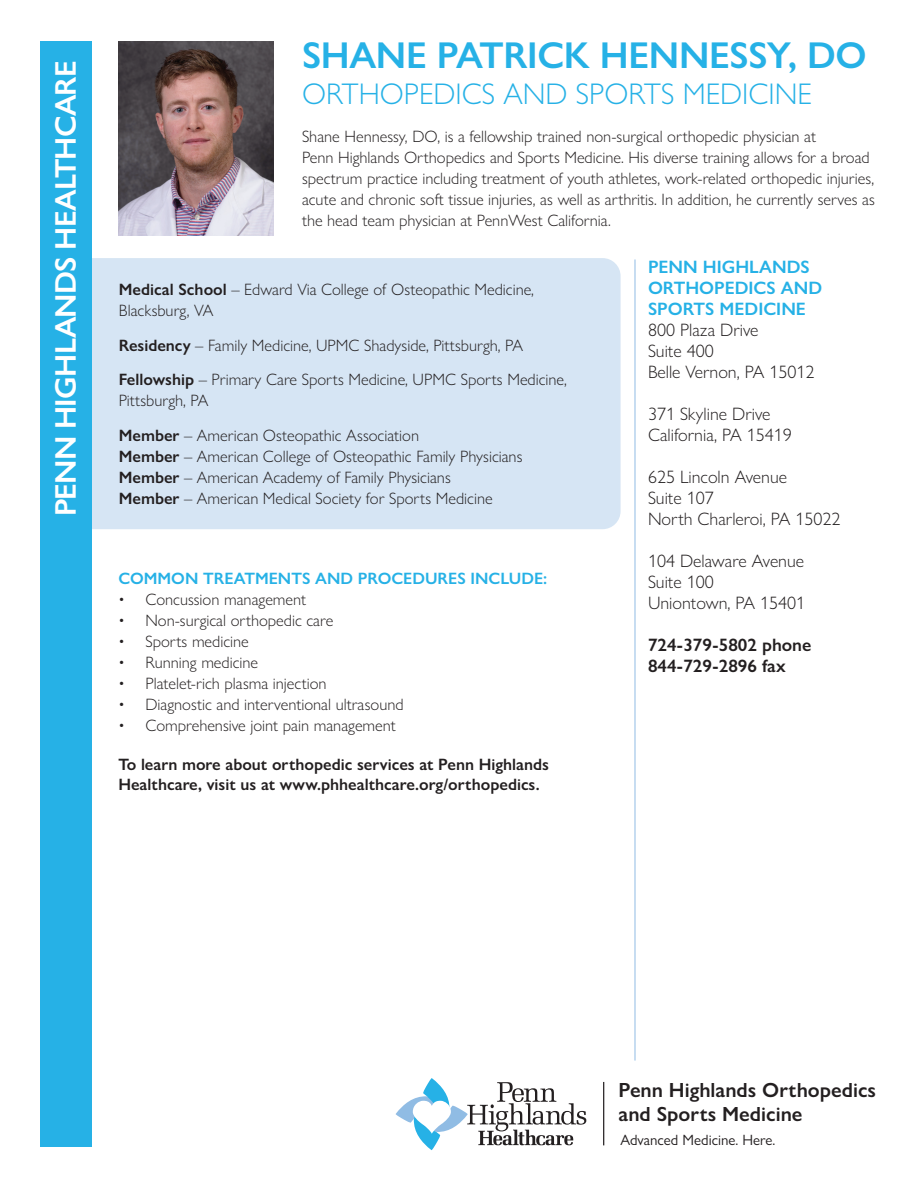
<style>
.page{position:relative;width:918px;height:1188px;background:#fff}
.page>*{position:absolute;margin:0;border:0;box-sizing:border-box;transform-origin:0 0}
.t1{font:600 37.5px "Gill Sans Nova";letter-spacing:-.01em;color:#26b1e6}
.t2{font:300 30px "Gill Sans Nova";color:#26b1e6}
.t3{font:600 30px "Gill Sans Nova";letter-spacing:-.025em;color:#fff}
.t4{font:600 20.55px "Gill Sans Nova";color:#231f20}
.t5{font:300 18px "Gill Sans Nova";color:#231f20}
.t6{font:600 18px/21px "Gill Sans Nova";color:#26b1e6}
.t7{font:600 18px/21px "Gill Sans Nova";color:#231f20}
.t8{font:300 16.5px/21px "Gill Sans Nova";color:#231f20}
.t9{font:600 16.5px/19.5px "Gill Sans Nova";color:#231f20}
.t10{font:600 16.5px "Gill Sans Nova";color:#26b1e6}
.t11{font:15px "Gill Sans Nova";color:#231f20}
.s1{font-weight:600}
</style>
<div class="page">
<img style="left:119px;top:41px;width:154px;height:194px">
<div style="left:59px;top:258px;width:562px;height:271px;background:#d6e5f4;border-radius:18px"></div>
<div style="left:41px;top:41px;width:51px;height:1106px;background:#26b1e6"></div>
<hr style="left:635px;top:260px;width:1px;height:801px;background:#90bce4">
<svg style="left:395px;top:1078px;width:191px;height:73px"></svg>
<hr style="left:603px;top:1082px;width:1px;height:63px;background:#231f20">
<p class="t3" style="left:47px;top:516px;width:457px;rotate:-90deg">PENN HIGHLANDS HEALTHCARE</p>
<p class="t1" style="left:302px;top:32px;width:566px">SHANE PATRICK HENNESSY, DO</p>
<p class="t2" style="left:302px;top:76px;width:512px">ORTHOPEDICS AND SPORTS MEDICINE</p>
<p class="t8" style="left:302px;top:125px;width:575px">Shane Hennessy, DO, is a fellowship trained non-surgical orthopedic physician at<br>Penn Highlands Orthopedics and Sports Medicine. His diverse training allows for a broad spectrum practice including treatment of youth athletes, work-related orthopedic injuries, acute and chronic soft tissue injuries, as well as arthritis. In addition, he currently serves as the head team physician at PennWest California.</p>
<p class="t8" style="left:119px;top:279px;width:417px"><span class="s1">Medical School</span> – Edward Via College of Osteopathic Medicine,<br>Blacksburg, VA</p>
<p class="t8" style="left:119px;top:334px;width:406px"><span class="s1">Residency</span> – Family Medicine, UPMC Shadyside, Pittsburgh, PA</p>
<p class="t8" style="left:119px;top:369px;width:450px"><span class="s1">Fellowship</span> – Primary Care Sports Medicine, UPMC Sports Medicine,<br>Pittsburgh, PA</p>
<p class="t8" style="left:119px;top:424px;width:405px"><span class="s1">Member</span> – American Osteopathic Association<br><span class="s1">Member</span> – American College of Osteopathic Family Physicians <span class="s1">Member</span> – American Academy of Family Physicians<br><span class="s1">Member</span> – American Medical Society for Sports Medicine</p>
<p class="t10" style="left:118px;top:568px;width:430px">COMMON TREATMENTS AND PROCEDURES INCLUDE:</p>
<p class="t8" style="left:118px;top:589px;width:189px">• Concussion management</p>
<p class="t8" style="left:118px;top:610px;width:216px">• Non-surgical orthopedic care</p>
<p class="t8" style="left:118px;top:631px;width:132px">• Sports medicine</p>
<p class="t8" style="left:118px;top:652px;width:141px">• Running medicine</p>
<p class="t8" style="left:118px;top:673px;width:210px">• Platelet-rich plasma injection</p>
<p class="t8" style="left:118px;top:694px;width:287px">• Diagnostic and interventional ultrasound</p>
<p class="t8" style="left:118px;top:715px;width:279px">• Comprehensive joint pain management</p>
<p class="t9" style="left:118px;top:755px;width:432px">To learn more about orthopedic services at Penn Highlands<br>Healthcare, visit us at www.phhealthcare.org/orthopedics.</p>
<p class="t6" style="left:648px;top:256px;width:163px">PENN HIGHLANDS</p>
<p class="t6" style="left:648px;top:277px;width:176px">ORTHOPEDICS AND<br>SPORTS MEDICINE</p>
<p class="t5" style="left:648px;top:319px;width:112px">800 Plaza Drive</p>
<p class="t5" style="left:648px;top:340px;width:67px">Suite 400</p>
<p class="t5" style="left:648px;top:361px;width:168px">Belle Vernon, PA 15012</p>
<p class="t5" style="left:648px;top:403px;width:124px">371 Skyline Drive</p>
<p class="t5" style="left:648px;top:424px;width:145px">California, PA 15419</p>
<p class="t5" style="left:648px;top:466px;width:141px">625 Lincoln Avenue</p>
<p class="t5" style="left:648px;top:487px;width:67px">Suite 107</p>
<p class="t5" style="left:648px;top:508px;width:194px">North Charleroi, PA 15022</p>
<p class="t5" style="left:648px;top:550px;width:158px">104 Delaware Avenue</p>
<p class="t5" style="left:648px;top:571px;width:67px">Suite 100</p>
<p class="t5" style="left:648px;top:592px;width:159px">Uniontown, PA 15401</p>
<p class="t7" style="left:648px;top:634px;width:165px">724-379-5802 phone<br>844-729-2896 fax</p>
<p class="t4" style="left:619px;top:1077px;width:259px">Penn Highlands Orthopedics</p>
<p class="t4" style="left:619px;top:1102px;width:186px">and Sports Medicine</p>
<p class="t11" style="left:620px;top:1131px;width:157px">Advanced Medicine. Here.</p>
</div>
